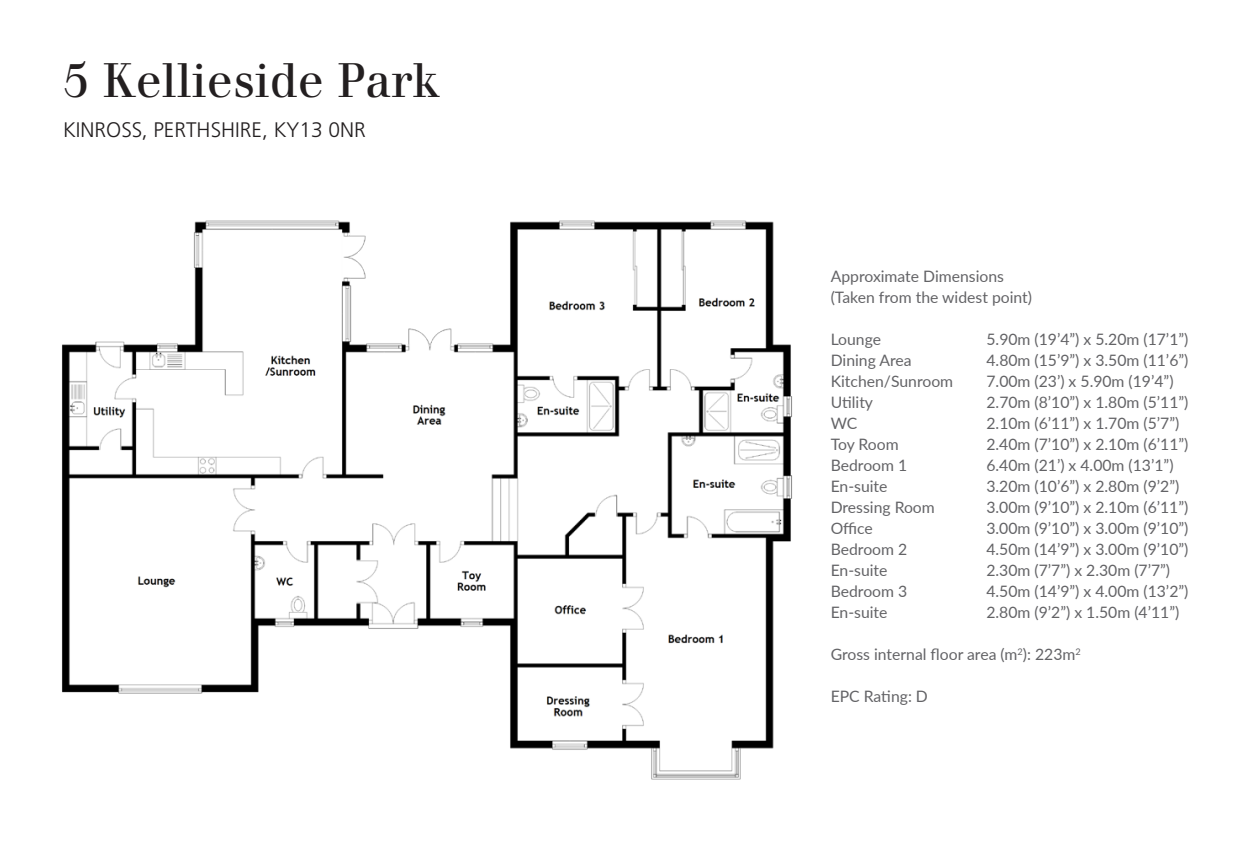
<style>
.page{position:relative;width:1260px;height:864px;background:#fff}
.page>*{position:absolute;margin:0;border:0;box-sizing:border-box;transform-origin:0 0}
.t1{font:47.25px "Justus";color:#231f20}
.t2{font:300 21px "Frutiger";color:#231f20}
.t3{font:15.75px/21px "Lato";color:#636366}
</style>
<div class="page">
<img style="left:62px;top:220px;width:730px;height:560px">
<h1 class="t1" style="left:63px;top:52px;width:379px">5 Kellieside Park</h1>
<h2 class="t2" style="left:63px;top:118px;width:304px">KINROSS, PERTHSHIRE, KY13 0NR</h2>
<p class="t3" style="left:831px;top:265px;width:203px">Approximate Dimensions (Taken from the widest point)</p>
<p class="t3" style="left:831px;top:328px;width:52px">Lounge</p>
<p class="t3" style="left:986px;top:328px;width:203px">5.90m (19’4”) x 5.20m (17’1”)</p>
<p class="t3" style="left:831px;top:349px;width:82px">Dining Area</p>
<p class="t3" style="left:986px;top:349px;width:203px">4.80m (15’9”) x 3.50m (11’6”)</p>
<p class="t3" style="left:831px;top:370px;width:124px">Kitchen/Sunroom</p>
<p class="t3" style="left:986px;top:370px;width:189px">7.00m (23’) x 5.90m (19’4”)</p>
<p class="t3" style="left:831px;top:391px;width:44px">Utility</p>
<p class="t3" style="left:986px;top:391px;width:203px">2.70m (8’10”) x 1.80m (5’11”)</p>
<p class="t3" style="left:831px;top:412px;width:28px">WC</p>
<p class="t3" style="left:986px;top:412px;width:194px">2.10m (6’11”) x 1.70m (5’7”)</p>
<p class="t3" style="left:831px;top:433px;width:69px">Toy Room</p>
<p class="t3" style="left:986px;top:433px;width:203px">2.40m (7’10”) x 2.10m (6’11”)</p>
<p class="t3" style="left:831px;top:454px;width:78px">Bedroom 1</p>
<p class="t3" style="left:986px;top:454px;width:189px">6.40m (21’) x 4.00m (13’1”)</p>
<p class="t3" style="left:831px;top:475px;width:58px">En-suite</p>
<p class="t3" style="left:986px;top:475px;width:194px">3.20m (10’6”) x 2.80m (9’2”)</p>
<p class="t3" style="left:831px;top:496px;width:106px">Dressing Room</p>
<p class="t3" style="left:986px;top:496px;width:203px">3.00m (9’10”) x 2.10m (6’11”)</p>
<p class="t3" style="left:831px;top:517px;width:44px">Office</p>
<p class="t3" style="left:986px;top:517px;width:203px">3.00m (9’10”) x 3.00m (9’10”)</p>
<p class="t3" style="left:831px;top:538px;width:78px">Bedroom 2</p>
<p class="t3" style="left:986px;top:538px;width:203px">4.50m (14’9”) x 3.00m (9’10”)</p>
<p class="t3" style="left:831px;top:559px;width:58px">En-suite</p>
<p class="t3" style="left:986px;top:559px;width:185px">2.30m (7’7”) x 2.30m (7’7”)</p>
<p class="t3" style="left:831px;top:580px;width:78px">Bedroom 3</p>
<p class="t3" style="left:986px;top:580px;width:203px">4.50m (14’9”) x 4.00m (13’2”)</p>
<p class="t3" style="left:831px;top:601px;width:58px">En-suite</p>
<p class="t3" style="left:986px;top:601px;width:194px">2.80m (9’2”) x 1.50m (4’11”)</p>
<p class="t3" style="left:831px;top:643px;width:252px">Gross internal floor area (m<sup>2</sup>): 223m<sup>2</sup></p>
<p class="t3" style="left:831px;top:685px;width:99px">EPC Rating: D</p>
</div>
